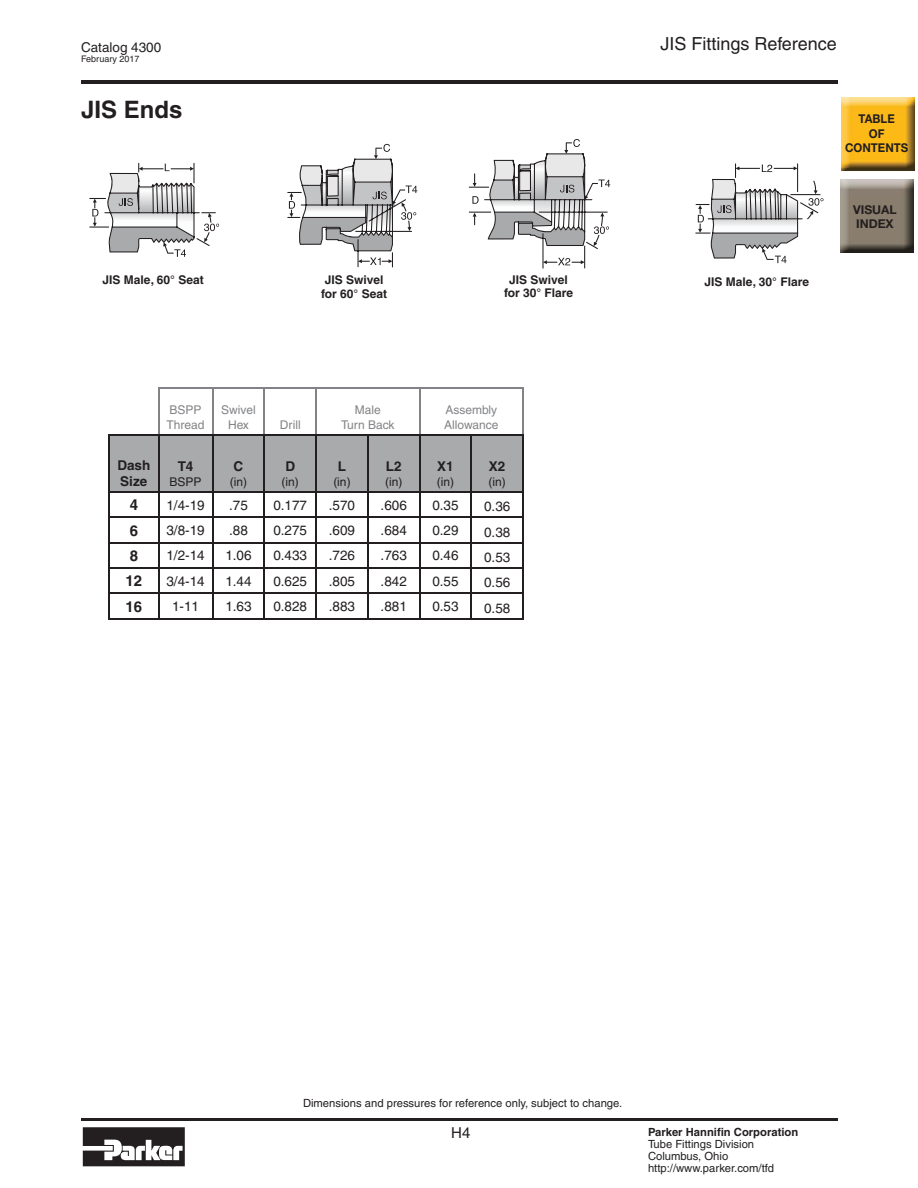
<style>
.page{position:relative;width:918px;height:1188px;background:#fff}
.page>*{position:absolute;margin:0;border:0;box-sizing:border-box;transform-origin:0 0}
.t1{font:700 24px "Helvetica";color:#231f20}
.t2{font:18px "Helvetica";color:#231f20}
.t3{font:700 15px "Helvetica";color:#231f20}
.t4{font:15px "Helvetica";color:#231f20}
.t5{font:13.5px "Helvetica";color:#231f20}
.t6{font:700 13.5px/16.2px "Helvetica";color:#231f20}
.t7{font:700 12.15px/14.5px "Helvetica Neue LT Std";color:#231f20;text-align:center;scale:.94 1}
.t8{font:700 12.15px/14.5px "Helvetica Neue LT Std";color:#231f20}
.t9{font:700 12px/13.5px "Helvetica";color:#231f20}
.t10{font:12px/14.4px "Helvetica";color:#828386}
.t11{font:12px "Helvetica";color:#231f20}
.t12{font:11.25px/12px "Helvetica";color:#231f20}
.t13{font:700 11.25px "Helvetica";color:#231f20}
.t14{font:9px "Helvetica";color:#231f20}
</style>
<div class="page">
<img style="left:840px;top:180px;width:73px;height:73px">
<img style="left:841px;top:98px;width:73px;height:73px">
<hr style="left:81px;top:81px;width:756px;height:3px;background:#231f20">
<hr style="left:81px;top:1118px;width:756px;height:3px;background:#231f20">
<svg style="left:83px;top:1127px;width:102px;height:39px"></svg>
<hr style="left:158px;top:388px;width:1px;height:46px;background:#828386">
<hr style="left:158px;top:387px;width:366px;height:1px;background:#828386">
<hr style="left:212px;top:388px;width:1px;height:46px;background:#828386">
<hr style="left:264px;top:388px;width:1px;height:46px;background:#828386">
<hr style="left:316px;top:388px;width:1px;height:46px;background:#828386">
<hr style="left:419px;top:388px;width:1px;height:46px;background:#828386">
<hr style="left:523px;top:388px;width:1px;height:46px;background:#828386">
<hr style="left:109px;top:434px;width:50px;height:1px;background:#231f20">
<hr style="left:159px;top:434px;width:54px;height:1px;background:#231f20">
<hr style="left:213px;top:434px;width:51px;height:1px;background:#231f20">
<hr style="left:264px;top:434px;width:52px;height:1px;background:#231f20">
<hr style="left:316px;top:434px;width:52px;height:1px;background:#231f20">
<hr style="left:368px;top:434px;width:52px;height:1px;background:#231f20">
<hr style="left:420px;top:434px;width:51px;height:1px;background:#231f20">
<hr style="left:471px;top:434px;width:53px;height:1px;background:#231f20">
<hr style="left:109px;top:618px;width:50px;height:1px;background:#231f20">
<hr style="left:159px;top:618px;width:54px;height:1px;background:#231f20">
<hr style="left:213px;top:618px;width:51px;height:1px;background:#231f20">
<hr style="left:264px;top:618px;width:52px;height:1px;background:#231f20">
<hr style="left:316px;top:618px;width:52px;height:1px;background:#231f20">
<hr style="left:368px;top:618px;width:52px;height:1px;background:#231f20">
<hr style="left:420px;top:618px;width:51px;height:1px;background:#231f20">
<hr style="left:471px;top:618px;width:53px;height:1px;background:#231f20">
<svg style="left:109px;top:435px;width:415px;height:183px"></svg>
<svg style="left:89px;top:163px;width:130px;height:94px"></svg>
<svg style="left:287px;top:144px;width:130px;height:123px"></svg>
<svg style="left:695px;top:163px;width:129px;height:100px"></svg>
<svg style="left:469px;top:139px;width:141px;height:130px"></svg>
<p class="t5" style="left:81px;top:42px;width:82px">Catalog 4300</p>
<p class="t14" style="left:81px;top:56px;width:60px">February 2017</p>
<h1 class="t1" style="left:81px;top:100px;width:103px">JIS Ends</h1>
<h2 class="t2" style="left:660px;top:37px;width:178px">JIS Fittings Reference</h2>
<p class="t7" style="left:845px;top:113px;width:69px">TABLE<br>OF<br>CONTENTS</p>
<p class="t9" style="left:321px;top:274px;width:67px">JIS Swivel for 60° Seat</p>
<p class="t9" style="left:504px;top:274px;width:71px;text-align:center">JIS Swivel for 30° Flare</p>
<p class="t9" style="left:103px;top:274px;width:103px">JIS Male, 60° Seat</p>
<p class="t9" style="left:705px;top:276px;width:106px">JIS Male, 30° Flare</p>
<p class="t8" style="left:853px;top:203px;width:45px">VISUAL<br>INDEX</p>
<p class="t10" style="left:167px;top:404px;width:40px">BSPP<br>Thread</p>
<p class="t10" style="left:221px;top:404px;width:36px;text-align:center">Swivel<br>Hex</p>
<p class="t10" style="left:280px;top:419px;width:22px">Drill</p>
<p class="t10" style="left:341px;top:404px;width:55px;text-align:center">Male<br>Turn Back</p>
<p class="t10" style="left:444px;top:404px;width:56px">Assembly<br>Allowance</p>
<p class="t6" style="left:117px;top:458px;width:35px">Dash<br>Size</p>
<p class="t6" style="left:178px;top:460px;width:17px">T4</p>
<p class="t11" style="left:170px;top:477px;width:34px">BSPP</p>
<p class="t6" style="left:234px;top:460px;width:11px">C</p>
<p class="t11" style="left:230px;top:477px;width:19px">(in)</p>
<p class="t6" style="left:285px;top:460px;width:11px">D</p>
<p class="t11" style="left:282px;top:477px;width:19px">(in)</p>
<p class="t6" style="left:338px;top:460px;width:10px">L</p>
<p class="t11" style="left:333px;top:477px;width:19px">(in)</p>
<p class="t6" style="left:386px;top:460px;width:17px">L2</p>
<p class="t11" style="left:385px;top:477px;width:19px">(in)</p>
<p class="t6" style="left:437px;top:460px;width:18px">X1</p>
<p class="t11" style="left:437px;top:477px;width:19px">(in)</p>
<p class="t6" style="left:489px;top:460px;width:18px">X2</p>
<p class="t11" style="left:489px;top:477px;width:19px">(in)</p>
<p class="t3" style="left:130px;top:500px;width:10px">4</p>
<p class="t5" style="left:166px;top:500px;width:40px">1/4-19</p>
<p class="t5" style="left:229px;top:500px;width:20px">.75</p>
<p class="t5" style="left:273px;top:500px;width:35px">0.177</p>
<p class="t5" style="left:329px;top:500px;width:28px">.570</p>
<p class="t5" style="left:381px;top:500px;width:28px">.606</p>
<p class="t5" style="left:432px;top:500px;width:28px">0.35</p>
<p class="t5" style="left:484px;top:501px;width:28px">0.36</p>
<p class="t3" style="left:130px;top:525px;width:10px">6</p>
<p class="t5" style="left:166px;top:525px;width:40px">3/8-19</p>
<p class="t5" style="left:229px;top:525px;width:20px">.88</p>
<p class="t5" style="left:273px;top:525px;width:35px">0.275</p>
<p class="t5" style="left:329px;top:525px;width:28px">.609</p>
<p class="t5" style="left:381px;top:525px;width:28px">.684</p>
<p class="t5" style="left:432px;top:525px;width:28px">0.29</p>
<p class="t5" style="left:484px;top:527px;width:28px">0.38</p>
<p class="t3" style="left:130px;top:550px;width:10px">8</p>
<p class="t5" style="left:166px;top:551px;width:40px">1/2-14</p>
<p class="t5" style="left:225px;top:551px;width:28px">1.06</p>
<p class="t5" style="left:273px;top:551px;width:35px">0.433</p>
<p class="t5" style="left:329px;top:551px;width:28px">.726</p>
<p class="t5" style="left:381px;top:551px;width:28px">.763</p>
<p class="t5" style="left:432px;top:551px;width:28px">0.46</p>
<p class="t5" style="left:484px;top:552px;width:28px">0.53</p>
<p class="t3" style="left:126px;top:576px;width:18px">12</p>
<p class="t5" style="left:166px;top:576px;width:40px">3/4-14</p>
<p class="t5" style="left:225px;top:576px;width:28px">1.44</p>
<p class="t5" style="left:273px;top:576px;width:35px">0.625</p>
<p class="t5" style="left:329px;top:576px;width:28px">.805</p>
<p class="t5" style="left:381px;top:576px;width:28px">.842</p>
<p class="t5" style="left:432px;top:576px;width:28px">0.55</p>
<p class="t5" style="left:484px;top:578px;width:28px">0.56</p>
<p class="t3" style="left:126px;top:601px;width:18px">16</p>
<p class="t5" style="left:172px;top:601px;width:29px">1-11</p>
<p class="t5" style="left:225px;top:601px;width:28px">1.63</p>
<p class="t5" style="left:273px;top:601px;width:35px">0.828</p>
<p class="t5" style="left:329px;top:601px;width:28px">.883</p>
<p class="t5" style="left:381px;top:601px;width:28px">.881</p>
<p class="t5" style="left:432px;top:601px;width:28px">0.53</p>
<p class="t5" style="left:484px;top:603px;width:28px">0.58</p>
<p class="t12" style="left:303px;top:1099px;width:321px">Dimensions and pressures for reference only, subject to change.</p>
<p class="t4" style="left:451px;top:1128px;width:21px">H4</p>
<p class="t13" style="left:648px;top:1127px;width:152px">Parker Hannifin Corporation</p>
<p class="t12" style="left:648px;top:1139px;width:128px">Tube Fittings Division<br>Columbus, Ohio http://www.parker.com/tfd</p>
</div>
